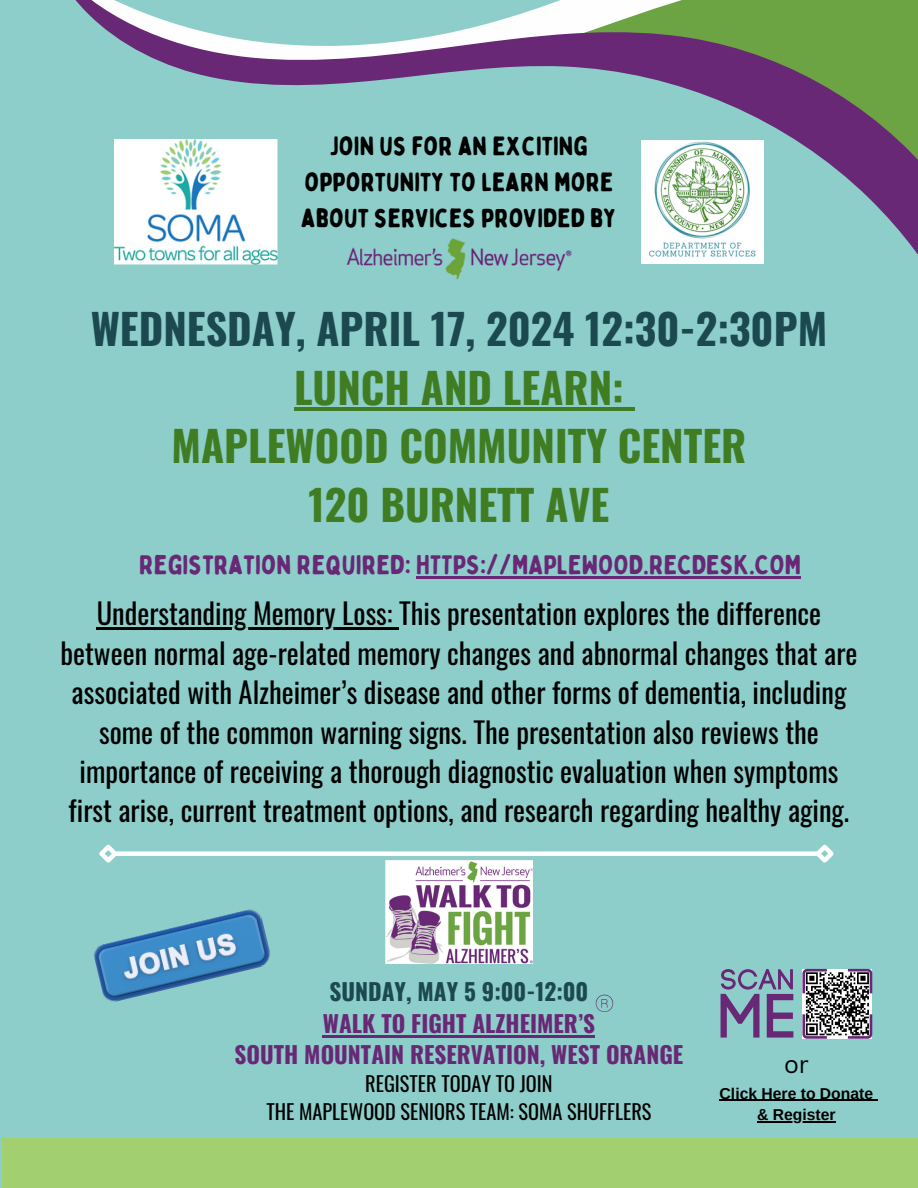
<style>
.page{position:relative;width:918px;height:1188px;background:#8dceca}
.page>*{position:absolute;margin:0;border:0;box-sizing:border-box;transform-origin:0 0}
.t1{font:700 42px/58.5px "Oswald";color:#407d22;text-align:center}
.t2{font:28.5px/39.3px "Oswald";color:#000;text-align:center}
.t3{font:27px "Bobby Jones Soft";color:#692875}
.t4{font:26.25px/36px "Bobby Jones Soft";color:#000;text-align:center}
.t5{font:24px "Canva Sans";color:#000}
.t6{font:700 23.25px/31.5px "Oswald";color:#692875;text-align:center}
.t7{font:20.25px/28.2px "Oswald";color:#000;text-align:center}
.t8{font:700 15.75px "Arimo";color:#000}
.s1{color:#1c494f}
</style>
<div class="page">
<hr style="left:294px;top:407px;width:330px;height:4px;background:#407d22">
<hr style="left:624px;top:407px;width:11px;height:4px;background:#407d22">
<hr style="left:97px;top:628px;width:302px;height:2px;background:#000">
<svg style="left:75px;top:0;width:843px;height:280px"></svg>
<div style="left:2px;top:1138px;width:916px;height:50px;background:#a2d071"></div>
<img style="left:115px;top:139px;width:163px;height:125px">
<img style="left:386px;top:861px;width:146px;height:102px">
<svg style="left:596px;top:994px;width:17px;height:18px"></svg>
<img style="left:641px;top:141px;width:123px;height:122px">
<div style="left:114px;top:851px;width:705px;height:5px;background:#fefefe"></div>
<svg style="left:99px;top:844px;width:22px;height:19px"></svg>
<svg style="left:812px;top:844px;width:22px;height:19px"></svg>
<img style="left:93px;top:909px;width:178px;height:93px">
<img style="left:346px;top:235px;width:227px;height:44px">
<hr style="left:323px;top:1035px;width:272px;height:2px;background:#692875">
<svg style="left:802px;top:969px;width:70px;height:70px;background:#878189"></svg>
<svg style="left:721px;top:969px;width:72px;height:69px"></svg>
<hr style="left:416px;top:576px;width:385px;height:3px;background:#692875">
<hr style="left:720px;top:1100px;width:153px;height:1px;background:#000">
<hr style="left:757px;top:1121px;width:79px;height:1px;background:#000">
<p class="t4" style="left:301px;top:129px;width:317px">JOIN US FOR AN EXCITING<br>OPPORTUNITY TO LEARN MORE<br>ABOUT SERVICES PROVIDED BY</p>
<p class="t1" style="left:91px;top:298px;width:738px"><span class="s1">WEDNESDAY, APRIL 17, 2024 12:30-2:30PM<br></span>LUNCH AND LEARN:<br>MAPLEWOOD COMMUNITY CENTER<br>120 BURNETT AVE</p>
<p class="t3" style="left:139px;top:548px;width:663px">REGISTRATION REQUIRED: HTTPS://MAPLEWOOD.RECDESK.COM</p>
<p class="t2" style="left:60px;top:593px;width:799px">Understanding Memory Loss: This presentation explores the difference between normal age-related memory changes and abnormal changes that are associated with Alzheimer’s disease and other forms of dementia, including some of the common warning signs. The presentation also reviews the importance of receiving a thorough diagnostic evaluation when symptoms first arise, current treatment options, and research regarding healthy aging.</p>
<h2 class="t6" style="left:235px;top:975px;width:450px"><span class="s1">SUNDAY, MAY 5 9:00-12:00<br></span>WALK TO FIGHT ALZHEIMER’S<br>SOUTH MOUNTAIN RESERVATION, WEST ORANGE</h2>
<h2 class="t7" style="left:266px;top:1069px;width:387px">REGISTER TODAY TO JOIN<br>THE MAPLEWOOD SENIORS TEAM: SOMA SHUFFLERS</h2>
<h4 class="t5" style="left:784px;top:1048px;width:26px">or</h4>
<p class="t8" style="left:720px;top:1084px;width:155px">Click Here to Donate</p>
<p class="t8" style="left:757px;top:1106px;width:80px">&amp; Register</p>
</div>
